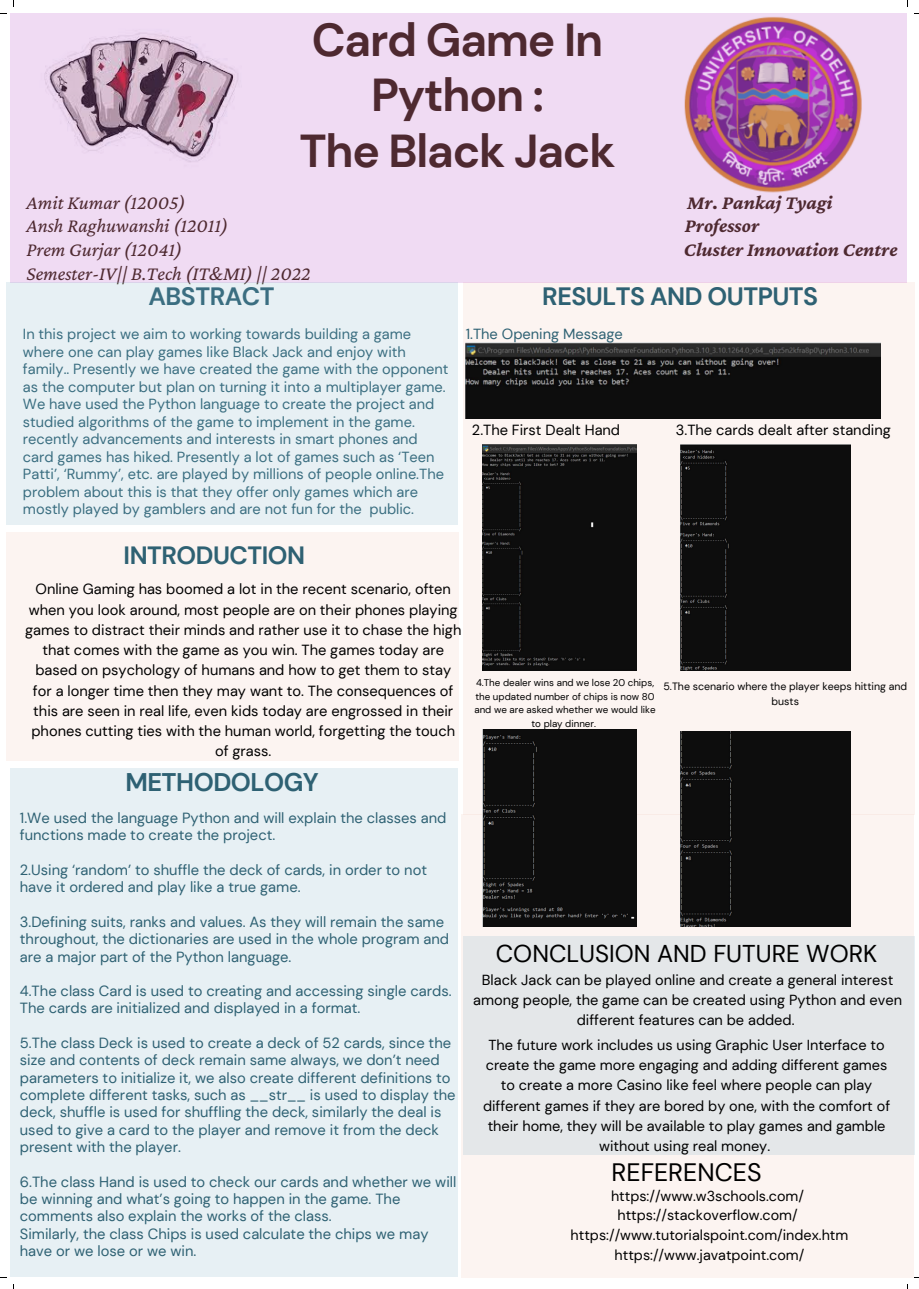
<style>
.page{position:relative;width:919px;height:1289px;background:#fff}
.page>*{position:absolute;margin:0;border:0;box-sizing:border-box;transform-origin:0 0}
.t1{font:700 46.05px/55.1px "DM Sans";letter-spacing:-.025em;color:#3a2812;text-align:center}
.t2{font:700 25.5px "DM Sans";letter-spacing:-.02em;color:#2e6173}
.t3{font:25.12px "DM Sans";color:#000}
.t4{font:700 25.05px "DM Sans";letter-spacing:-.02em;color:#2e6173}
.t5{font:700 24.97px "DM Sans";letter-spacing:-.02em;color:#2e6173}
.t6{font:24.3px "DM Sans";color:#000}
.t7{font:italic 19.95px "Crimson Pro";color:#3a2812}
.t8{font:italic 700 19.95px "Crimson Pro";color:#3a2812}
.t9{font:14.7px/17.3px "DM Sans";color:#2e6173}
.t10{font:14.62px/17.5px "DM Sans";color:#2e6173}
.t11{font:14.62px/20.2px "DM Sans";color:#000;text-align:center}
.t12{font:14.55px/20.2px "DM Sans";color:#000;text-align:center}
.t13{font:14.48px/20.2px "DM Sans";color:#000;text-align:center}
.t14{font:14.33px "DM Sans";color:#000}
.t15{font:10.57px/14.6px "DM Sans";color:#000;text-align:center}
.t16{font:9.75px/13.5px "DM Sans";color:#000;text-align:center}
</style>
<div class="page">
<div style="left:6px;top:532px;width:453px;height:228px;background:#fcf4f1"></div>
<div style="left:463px;top:282px;width:450px;height:532px;background:#fcf4f1"></div>
<div style="left:461px;top:814px;width:452px;height:463px;background:#fcf4f1"></div>
<div style="left:10px;top:768px;width:447px;height:508px;background:#e7f0f4"></div>
<div style="left:463px;top:936px;width:450px;height:218px;background:#e4e7e9"></div>
<svg style="left:10px;top:13px;width:896px;height:269px;background:#e4c7e4"></svg>
<img style="left:465px;top:342px;width:415px;height:76px">
<img style="left:482px;top:444px;width:154px;height:226px">
<img style="left:482px;top:729px;width:154px;height:197px">
<div style="left:680px;top:731px;width:170px;height:195px;background:#0d0d0d"></div>
<div style="left:680px;top:444px;width:170px;height:226px;background:#0d0d0d"></div>
<div style="left:6px;top:282px;width:451px;height:242px;background:#e7f0f4"></div>
<p class="t1" style="left:312px;top:13px;width:293px">Card Game In<br>Python :</p>
<p class="t1" style="left:299px;top:123px;width:318px">The Black Jack</p>
<p class="t7" style="left:26px;top:191px;width:161px">Amit Kumar (12005)</p>
<p class="t8" style="left:687px;top:191px;width:147px">Mr. Pankaj Tyagi</p>
<p class="t7" style="left:26px;top:214px;width:203px">Ansh Raghuwanshi (12011)</p>
<p class="t8" style="left:684px;top:214px;width:76px">Professor</p>
<p class="t7" style="left:26px;top:238px;width:157px">Prem Gurjar (12041)</p>
<p class="t8" style="left:683px;top:238px;width:215px">Cluster Innovation Centre</p>
<p class="t7" style="left:26px;top:262px;width:286px">Semester-IV|| B.Tech (IT&amp;MI) || 2022</p>
<p class="t4" style="left:148px;top:280px;width:127px">ABSTRACT</p>
<p class="t10" style="left:23px;top:326px;width:427px">In this project we aim to working towards building a game where one can play games like Black Jack and enjoy with family.. Presently we have created the game with the opponent as the computer but plan on turning it into a multiplayer game.<br>We have used the Python language to create the project and studied algorithms of the game to implement in the game. recently advancements and interests in smart phones and card games has hiked. Presently a lot of games such as ‘Teen Patti’, ‘Rummy’, etc. are played by millions of people online.The problem about this is that they offer only games which are mostly played by gamblers and are not fun for the public.</p>
<p class="t5" style="left:124px;top:539px;width:183px">INTRODUCTION</p>
<p class="t4" style="left:542px;top:280px;width:277px">RESULTS AND OUTPUTS</p>
<p class="t10" style="left:465px;top:325px;width:158px">1.The Opening Message</p>
<p class="t11" style="left:472px;top:420px;width:150px">2.The First Dealt Hand</p>
<p class="t11" style="left:675px;top:420px;width:216px">3.The cards dealt after standing</p>
<p class="t11" style="left:25px;top:579px;width:437px">Online Gaming has boomed a lot in the recent scenario, often when you look around, most people are on their phones playing games to distract their minds and rather use it to chase the high that comes with the game as you win. The games today are based on psychology of humans and how to get them to stay for a longer time then they may want to. The consequences of this are seen in real life, even kids today are engrossed in their phones cutting ties with the human world, forgetting the touch of grass.</p>
<p class="t2" style="left:125px;top:765px;width:195px">METHODOLOGY</p>
<p class="t9" style="left:20px;top:809px;width:428px">1.We used the language Python and will explain the classes and functions made to create the project.</p>
<p class="t9" style="left:20px;top:861px;width:408px">2.Using ‘random’ to shuffle the deck of cards, in order to not have it ordered and play like a true game.</p>
<p class="t9" style="left:20px;top:913px;width:430px">3.Defining suits, ranks and values. As they will remain the same throughout, the dictionaries are used in the whole program and are a major part of the Python language.</p>
<p class="t9" style="left:20px;top:982px;width:433px">4.The class Card is used to creating and accessing single cards.<br>The cards are initialized and displayed in a format.</p>
<p class="t9" style="left:20px;top:1034px;width:437px">5.The class Deck is used to create a deck of 52 cards, since the size and contents of deck remain same always, we don’t need parameters to initialize it, we also create different definitions to complete different tasks, such as __str__ is used to display the deck, shuffle is used for shuffling the deck, similarly the deal is used to give a card to the player and remove it from the deck present with the player.</p>
<p class="t9" style="left:20px;top:1172px;width:438px">6.The class Hand is used to check our cards and whether we will be winning and what’s going to happen in the game. The comments also explain the works of the class.</p>
<p class="t9" style="left:20px;top:1224px;width:410px">Similarly, the class Chips is used calculate the chips we may have or we lose or we win.</p>
<p class="t16" style="left:474px;top:676px;width:183px">4.The dealer wins and we lose 20 chips, the updated number of chips is now 80 and we are asked whether we would like to play dinner.</p>
<p class="t15" style="left:663px;top:679px;width:245px">5.The scenario where the player keeps hitting and busts</p>
<p class="t6" style="left:495px;top:937px;width:383px">CONCLUSION AND FUTURE WORK</p>
<p class="t12" style="left:473px;top:969px;width:430px">Black Jack can be played online and create a general interest among people, the game can be created using Python and even different features can be added.</p>
<p class="t13" style="left:483px;top:1034px;width:408px">The future work includes us using Graphic User Interface to create the game more engaging and adding different games to create a more Casino like feel where people can play different games if they are bored by one, with the comfort of their home, they will be available to play games and gamble without using real money.</p>
<p class="t3" style="left:611px;top:1155px;width:151px">REFERENCES</p>
<p class="t14" style="left:611px;top:1186px;width:194px">https://www.w3schools.com/</p>
<p class="t14" style="left:617px;top:1206px;width:182px">https://stackoverflow.com/</p>
<p class="t14" style="left:570px;top:1225px;width:279px">https://www.tutorialspoint.com/index.htm</p>
<p class="t14" style="left:614px;top:1245px;width:191px">https://www.javatpoint.com/</p>
</div>
